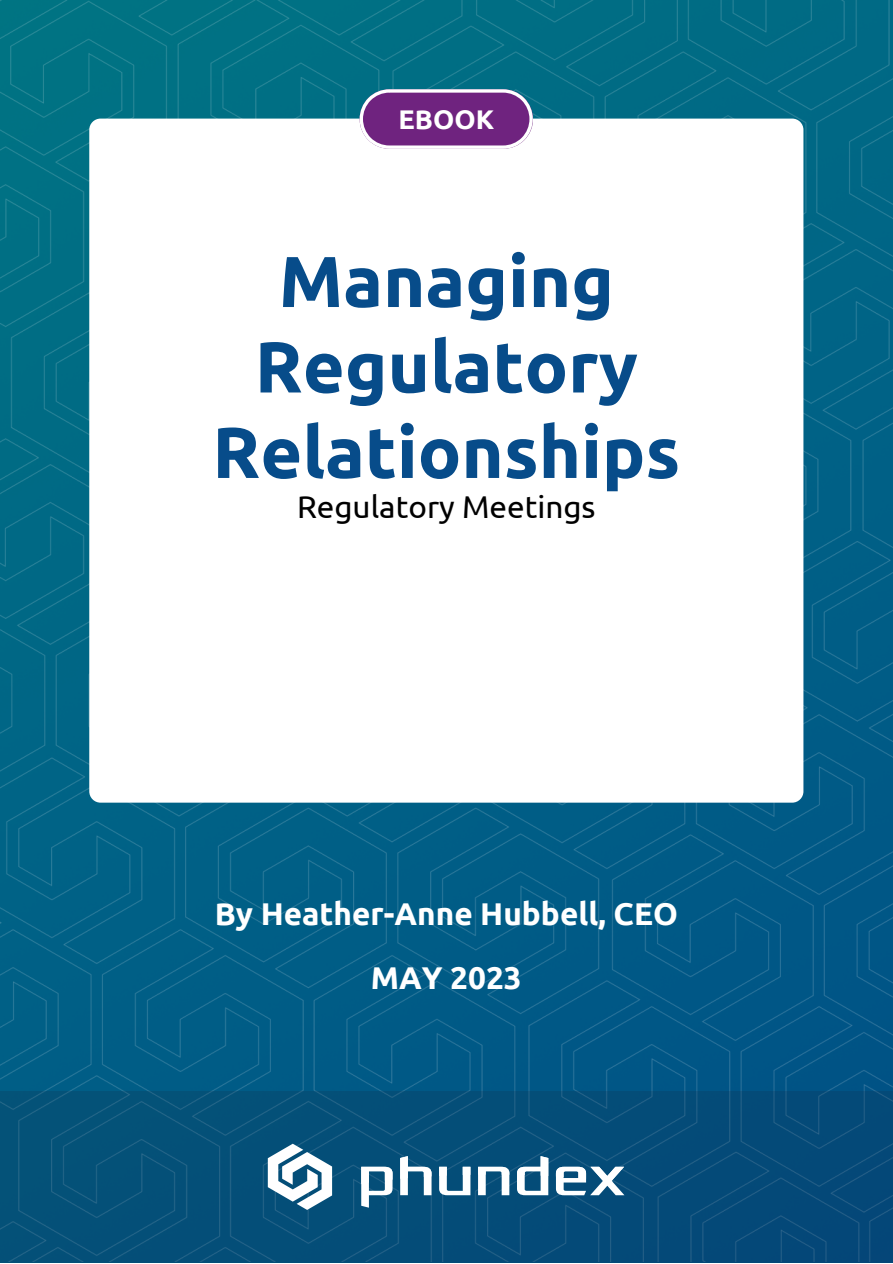
<style>
.page{position:relative;width:893px;height:1264px;background:#fff}
.page>*{position:absolute;margin:0;border:0;box-sizing:border-box;transform-origin:0 0}
.t1{font:700 72px/85.5px "Ubuntu";color:#074c8a;text-align:center}
.t2{font:700 31.5px "Ubuntu";color:#fff}
.t3{font:31.5px "Ubuntu";color:#000}
.t4{font:700 27px "Ubuntu";color:#fff}
</style>
<div class="page">
<img style="left:0;top:0;width:892px;height:1091px">
<div style="left:89px;top:119px;width:714px;height:683px;background:#fff;border-radius:11px"></div>
<div style="left:0;top:1091px;width:892px;height:171px;background:#044e78"></div>
<svg style="left:556px;top:1166px;width:68px;height:29px"></svg>
<svg style="left:517px;top:1156px;width:31px;height:39px"></svg>
<svg style="left:478px;top:1166px;width:31px;height:29px"></svg>
<svg style="left:439px;top:1166px;width:31px;height:29px"></svg>
<svg style="left:400px;top:1156px;width:31px;height:39px"></svg>
<svg style="left:361px;top:1166px;width:31px;height:41px"></svg>
<svg style="left:268px;top:1143px;width:64px;height:66px"></svg>
<svg style="left:359px;top:89px;width:174px;height:60px;background:#834b94"></svg>
<p class="t4" style="left:398px;top:103px;width:97px">EBOOK</p>
<p class="t1" style="left:212px;top:237px;width:469px">Managing<br>Regulatory<br>Relationships</p>
<p class="t3" style="left:297px;top:488px;width:300px">Regulatory Meetings</p>
<p class="t2" style="left:215px;top:895px;width:464px">By Heather-Anne Hubbell, CEO</p>
<p class="t2" style="left:371px;top:959px;width:152px">MAY 2023</p>
</div>
